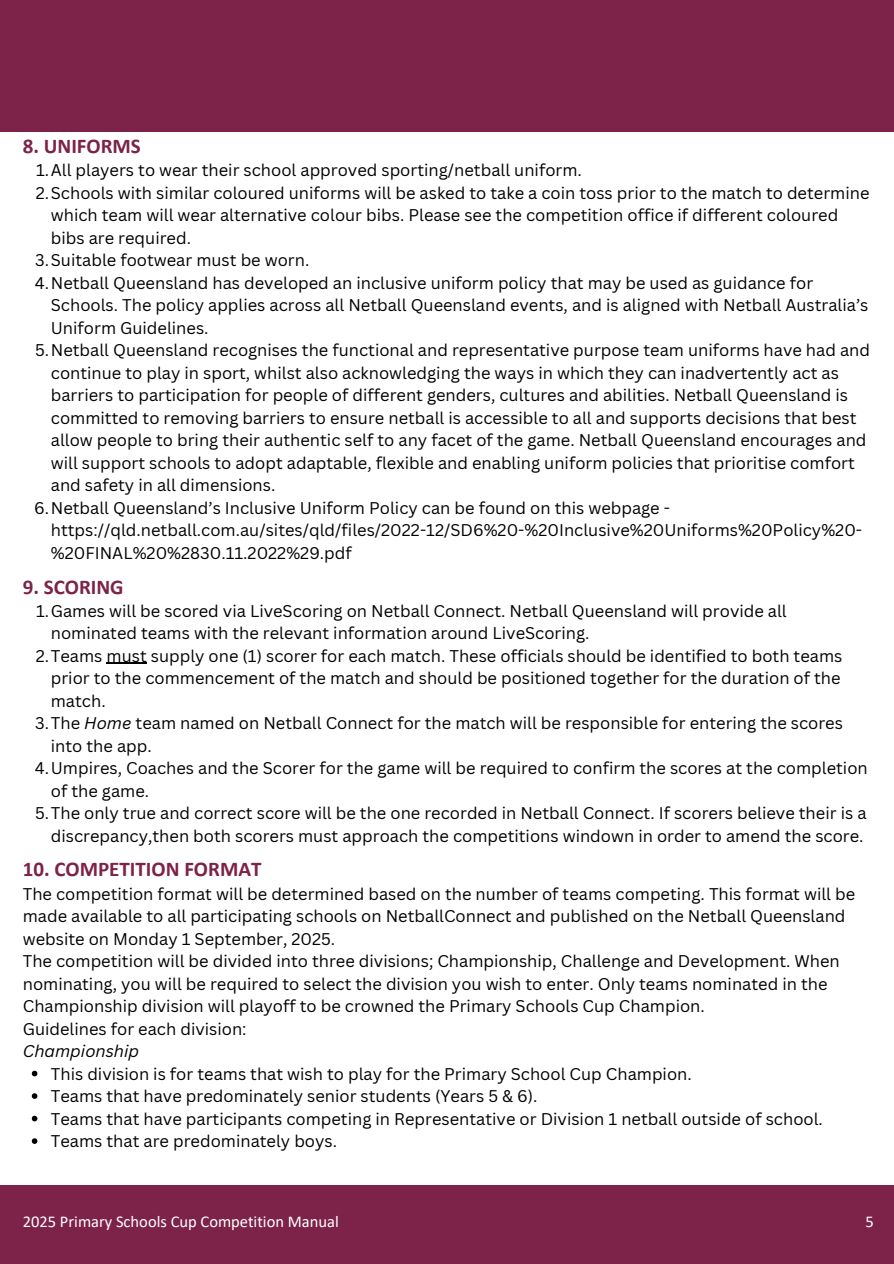
<style>
.page{position:relative;width:894px;height:1264px;background:#fff}
.page>*{position:absolute;margin:0;border:0;box-sizing:border-box;transform-origin:0 0}
.t1{font:700 21px "Calibri";color:#7d2248}
.t2{font:16.5px/22.5px "Canva Sans";color:#000}
.t3{font:16.5px "Calibri";color:#fff}
.t4{font:italic 16.5px "Canva Sans";color:#000}
.s1{font-style:italic}
</style>
<div class="page">
<div style="left:0;top:0;width:893px;height:132px;background:#7d2248"></div>
<div style="left:0;top:1185px;width:893px;height:78px;background:#7d2248"></div>
<hr style="left:106px;top:663px;width:41px;height:1px;background:#000">
<svg style="left:32px;top:1070px;width:5px;height:6px"></svg>
<svg style="left:32px;top:1093px;width:5px;height:5px"></svg>
<svg style="left:32px;top:1115px;width:5px;height:6px"></svg>
<svg style="left:32px;top:1138px;width:5px;height:5px"></svg>
<p class="t1" style="left:23px;top:137px;width:120px">8. UNIFORMS</p>
<p class="t2" style="left:36px;top:159px;width:547px">1.All players to wear their school approved sporting/netball uniform.</p>
<p class="t2" style="left:51px;top:181px;width:819px;text-indent:-15px">2.Schools with similar coloured uniforms will be asked to take a coin toss prior to the match to determine which team will wear alternative colour bibs. Please see the competition office if different coloured bibs are required.</p>
<p class="t2" style="left:35px;top:249px;width:275px">3.Suitable footwear must be worn.</p>
<p class="t2" style="left:51px;top:271px;width:819px;text-indent:-16px">4.Netball Queensland has developed an inclusive uniform policy that may be used as guidance for<br>Schools. The policy applies across all Netball Queensland events, and is aligned with Netball Australia’s<br>Uniform Guidelines.</p>
<h1 class="t2" style="left:51px;top:339px;width:820px;text-indent:-16px">5.Netball Queensland recognises the functional and representative purpose team uniforms have had and continue to play in sport, whilst also acknowledging the ways in which they can inadvertently act as barriers to participation for people of different genders, cultures and abilities. Netball Queensland is committed to removing barriers to ensure netball is accessible to all and supports decisions that best allow people to bring their authentic self to any facet of the game. Netball Queensland encourages and will support schools to adopt adaptable, flexible and enabling uniform policies that prioritise comfort and safety in all dimensions.</h1>
<p class="t2" style="left:51px;top:496px;width:812px;text-indent:-17px">6.Netball Queensland’s Inclusive Uniform Policy can be found on this webpage - https://qld.netball.com.au/sites/qld/files/2022-12/SD6%20-%20Inclusive%20Uniforms%20Policy%20- %20FINAL%20%2830.11.2022%29.pdf</p>
<p class="t1" style="left:23px;top:577px;width:102px">9. SCORING</p>
<p class="t2" style="left:51px;top:599px;width:737px;text-indent:-15px">1.Games will be scored via LiveScoring on Netball Connect. Netball Queensland will provide all nominated teams with the relevant information around LiveScoring.</p>
<p class="t2" style="left:51px;top:644px;width:792px;text-align:justify;text-indent:-15px">2.Teams must supply one (1) scorer for each match. These officials should be identified to both teams prior to the commencement of the match and should be positioned together for the duration of the match.</p>
<p class="t2" style="left:51px;top:711px;width:793px;text-indent:-16px">3.The <span class="s1">Home</span> team named on Netball Connect for the match will be responsible for entering the scores into the app.</p>
<h1 class="t2" style="left:51px;top:756px;width:818px;text-indent:-16px">4.Umpires, Coaches and the Scorer for the game will be required to confirm the scores at the completion of the game.</h1>
<p class="t2" style="left:35px;top:801px;width:832px;text-align:right">5.The only true and correct score will be the one recorded in Netball Connect. If scorers believe their is a discrepancy,then both scorers must approach the competitions windown in order to amend the score.</p>
<p class="t1" style="left:23px;top:860px;width:240px">10. COMPETITION FORMAT</p>
<p class="t2" style="left:23px;top:882px;width:833px">The competition format will be determined based on the number of teams competing. This format will be made available to all participating schools on NetballConnect and published on the Netball Queensland website on Monday 1 September, 2025.</p>
<p class="t2" style="left:23px;top:949px;width:818px">The competition will be divided into three divisions; Championship, Challenge and Development. When nominating, you will be required to select the division you wish to enter. Only teams nominated in the<br>Championship division will playoff to be crowned the Primary Schools Cup Champion.</p>
<p class="t2" style="left:23px;top:1017px;width:225px">Guidelines for each division:</p>
<p class="t4" style="left:23px;top:1039px;width:118px">Championship</p>
<p class="t2" style="left:51px;top:1062px;width:642px">This division is for teams that wish to play for the Primary School Cup Champion.</p>
<p class="t2" style="left:51px;top:1084px;width:488px">Teams that have predominately senior students (Years 5 &amp; 6).</p>
<p class="t2" style="left:51px;top:1107px;width:773px">Teams that have participants competing in Representative or Division 1 netball outside of school.</p>
<p class="t2" style="left:51px;top:1129px;width:288px">Teams that are predominately boys.</p>
<p class="t3" style="left:23px;top:1214px;width:317px">2025 Primary Schools Cup Competition Manual</p>
<h1 class="t3" style="left:865px;top:1214px;width:10px">5</h1>
</div>
